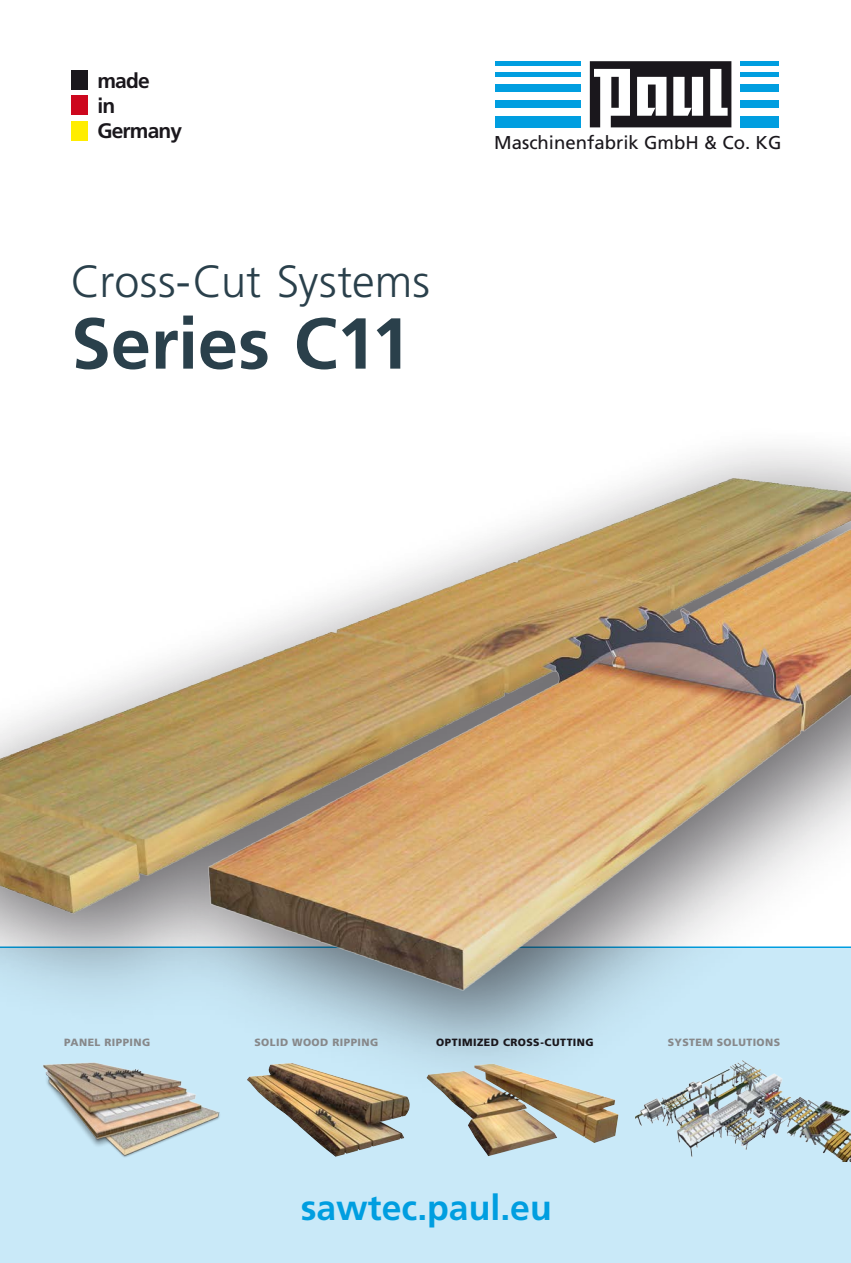
<style>
.page{position:relative;width:851px;height:1263px;background:#fff}
.page>*{position:absolute;margin:0;border:0;box-sizing:border-box;transform-origin:0 0}
.t1{font:700 72px "Frutiger";letter-spacing:-.005em;color:#2a404b}
.t2{font:300 45px "Frutiger";color:#2a404b}
.t3{font:700 35.55px "Frutiger";color:#009ee0}
.t4{font:700 21px/25.2px "Frutiger";letter-spacing:-.04em;color:#1a171c}
.t5{font:18.6px "Frutiger";color:#1a171c}
.t6{font:900 10.5px "Frutiger LT Std";letter-spacing:.04em;color:#87888a}
.t7{font:900 10.5px "Frutiger LT Std";letter-spacing:.045em;color:#1a171c}
</style>
<div class="page">
<div style="left:0;top:947px;width:850px;height:316px;background:#c9e9f8"></div>
<img style="left:281px;top:1111px;width:128px;height:46px">
<img style="left:464px;top:1111px;width:154px;height:45px">
<img style="left:635px;top:1111px;width:215px;height:50px">
<img style="left:68px;top:1111px;width:152px;height:46px">
<img style="left:0;top:448px;width:850px;height:661px">
<div style="left:495px;top:116px;width:86px;height:11px;background:#009ee0"></div>
<svg style="left:589px;top:61px;width:142px;height:66px"></svg>
<div style="left:740px;top:116px;width:39px;height:11px;background:#009ee0"></div>
<div style="left:495px;top:100px;width:86px;height:8px;background:#009ee0"></div>
<div style="left:740px;top:100px;width:39px;height:8px;background:#009ee0"></div>
<div style="left:495px;top:85px;width:86px;height:7px;background:#009ee0"></div>
<div style="left:740px;top:85px;width:39px;height:7px;background:#009ee0"></div>
<hr style="left:495px;top:73px;width:86px;height:4px;background:#009ee0">
<hr style="left:740px;top:73px;width:39px;height:4px;background:#009ee0">
<hr style="left:495px;top:61px;width:86px;height:4px;background:#009ee0">
<hr style="left:740px;top:61px;width:39px;height:4px;background:#009ee0">
<div style="left:71px;top:70px;width:17px;height:20px;background:#1a171c"></div>
<div style="left:71px;top:95px;width:17px;height:20px;background:#cd071e"></div>
<div style="left:71px;top:121px;width:17px;height:20px;background:#ffed00"></div>
<h3 class="t4" style="left:97px;top:68px;width:86px">made<br>in<br>Germany</h3>
<h2 class="t2" style="left:71px;top:256px;width:360px">Cross-Cut Systems</h2>
<h1 class="t1" style="left:71px;top:301px;width:341px">Series C11</h1>
<h3 class="t5" style="left:494px;top:131px;width:289px">Maschinenfabrik GmbH &amp; Co. KG</h3>
<p class="t6" style="left:64px;top:1036px;width:88px">PANEL RIPPING</p>
<p class="t6" style="left:254px;top:1036px;width:125px">SOLID WOOD RIPPING</p>
<p class="t7" style="left:436px;top:1036px;width:159px">OPTIMIZED CROSS-CUTTING</p>
<p class="t6" style="left:667px;top:1036px;width:114px">SYSTEM SOLUTIONS</p>
<h3 class="t3" style="left:301px;top:1187px;width:252px">sawtec.paul.eu</h3>
</div>
